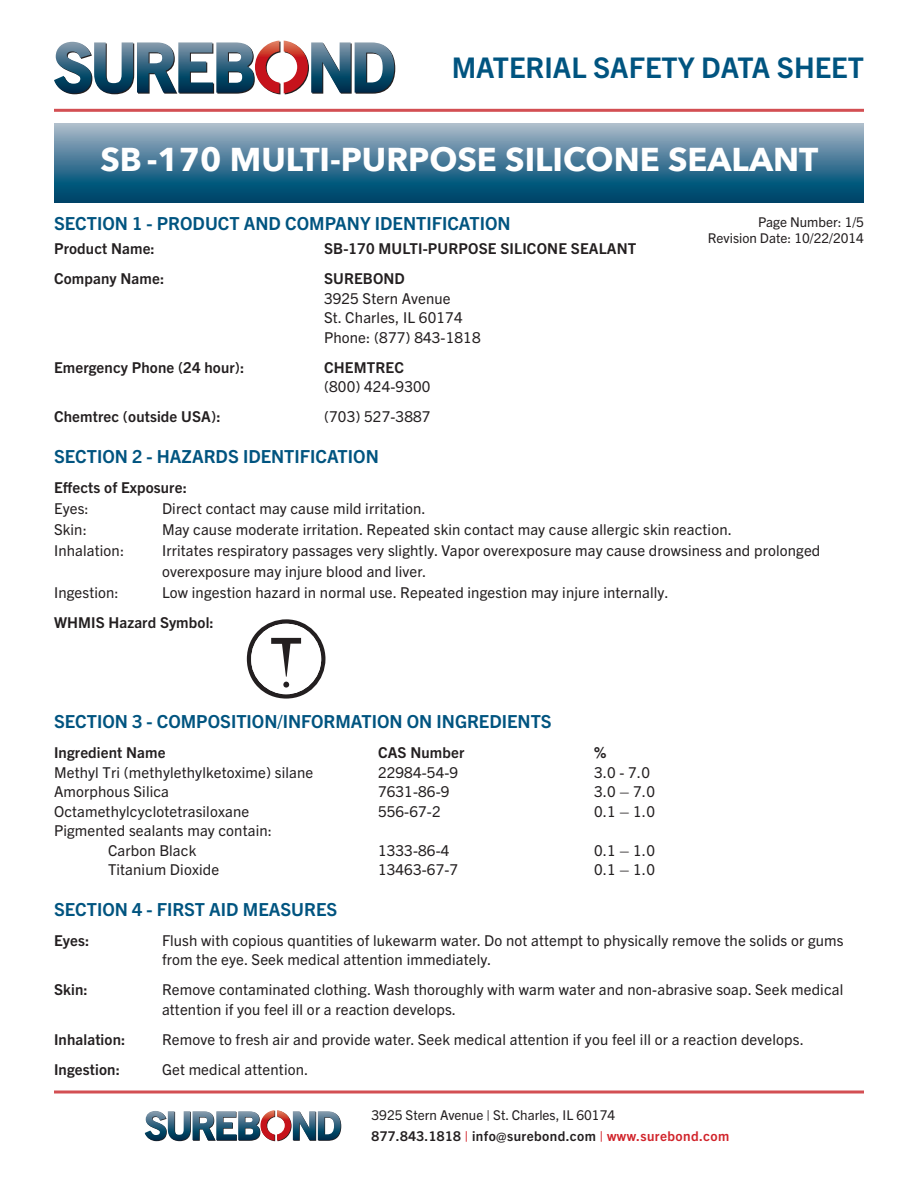
<style>
.page{position:relative;width:918px;height:1188px;background:#fff}
.page>*{position:absolute;margin:0;border:0;box-sizing:border-box;transform-origin:0 0}
.t1{font:700 33px "Avenir Next";color:#fff}
.t2{font:700 28.5px "Trade Gothic Next LT Pro";color:#005480}
.t3{font:700 18px "Trade Gothic Next LT Pro";color:#005480}
.t4{font:15px/19.5px "Trade Gothic Next LT Pro";letter-spacing:.01em;color:#231f20}
.t5{font:700 15px "Trade Gothic Next LT Pro";letter-spacing:.01em;color:#231f20}
.t6{font:800 15px "Trade Gothic Next LT Pro";color:#231f20}
.t7{font:13.5px/21px "Trade Gothic Next LT Pro";color:#231f20}
.s1{font-weight:700}
.s2{font-weight:700;color:#d1232a}
</style>
<div class="page">
<svg style="left:54px;top:41px;width:341px;height:53px"></svg>
<svg style="left:54px;top:123px;width:810px;height:79px;background:#467a97"></svg>
<hr style="left:54px;top:109px;width:810px;height:3px;background:#d34f53">
<svg style="left:54px;top:1090px;width:810px;height:4px;background:#dd7a7d"></svg>
<svg style="left:145px;top:1110px;width:196px;height:31px"></svg>
<svg style="left:246px;top:619px;width:80px;height:80px"></svg>
<h2 class="t2" style="left:452px;top:48px;width:414px">MATERIAL SAFETY DATA SHEET</h2>
<h1 class="t1" style="left:100px;top:131px;width:719px">SB -170 MULTI-PURPOSE SILICONE SEALANT</h1>
<p class="t3" style="left:54px;top:211px;width:458px">SECTION 1 - PRODUCT AND COMPANY IDENTIFICATION</p>
<p class="t5" style="left:54px;top:238px;width:102px">Product Name:</p>
<p class="t5" style="left:324px;top:238px;width:314px">SB-170 MULTI-PURPOSE SILICONE SEALANT</p>
<p class="t5" style="left:54px;top:268px;width:112px">Company Name:</p>
<p class="t5" style="left:324px;top:268px;width:82px">SUREBOND</p>
<p class="t4" style="left:324px;top:287px;width:158px">3925 Stern Avenue<br>St. Charles, IL 60174<br>Phone: (877) 843-1818</p>
<p class="t5" style="left:54px;top:357px;width:192px">Emergency Phone (24 hour):</p>
<p class="t5" style="left:324px;top:357px;width:81px">CHEMTREC</p>
<p class="t4" style="left:324px;top:376px;width:108px">(800) 424-9300</p>
<p class="t5" style="left:54px;top:406px;width:168px">Chemtrec (outside USA):</p>
<p class="t4" style="left:324px;top:406px;width:108px">(703) 527-3887</p>
<p class="t3" style="left:54px;top:443px;width:326px">SECTION 2 - HAZARDS IDENTIFICATION</p>
<p class="t5" style="left:54px;top:477px;width:134px">Effects of Exposure:</p>
<p class="t4" style="left:54px;top:497px;width:36px">Eyes:</p>
<p class="t4" style="left:162px;top:497px;width:265px">Direct contact may cause mild irritation.</p>
<p class="t4" style="left:54px;top:518px;width:34px">Skin:</p>
<p class="t4" style="left:162px;top:518px;width:572px">May cause moderate irritation. Repeated skin contact may cause allergic skin reaction.</p>
<p class="t4" style="left:54px;top:539px;width:72px">Inhalation:</p>
<p class="t4" style="left:162px;top:539px;width:660px;line-height:21px">Irritates respiratory passages very slightly. Vapor overexposure may cause drowsiness and prolonged overexposure may injure blood and liver.</p>
<p class="t4" style="left:54px;top:581px;width:66px">Ingestion:</p>
<p class="t4" style="left:162px;top:581px;width:508px">Low ingestion hazard in normal use. Repeated ingestion may injure internally.</p>
<p class="t5" style="left:54px;top:612px;width:161px">WHMIS Hazard Symbol:</p>
<p class="t7" style="left:708px;top:213px;width:158px;line-height:16.2px;text-align:right">Page Number: 1/5<br>Revision Date: 10/22/2014</p>
<p class="t3" style="left:54px;top:709px;width:499px">SECTION 3 - COMPOSITION/INFORMATION ON INGREDIENTS</p>
<p class="t5" style="left:54px;top:742px;width:113px">Ingredient Name</p>
<p class="t5" style="left:378px;top:742px;width:88px">CAS Number</p>
<p class="t6" style="left:594px;top:742px;width:14px">%</p>
<p class="t4" style="left:54px;top:761px;width:261px">Methyl Tri (methylethylketoxime) silane</p>
<p class="t4" style="left:378px;top:761px;width:82px">22984-54-9</p>
<p class="t4" style="left:594px;top:761px;width:57px">3.0 - 7.0</p>
<p class="t4" style="left:54px;top:781px;width:117px">Amorphous Silica</p>
<p class="t4" style="left:378px;top:781px;width:73px">7631-86-9</p>
<p class="t4" style="left:594px;top:781px;width:62px">3.0 – 7.0</p>
<p class="t4" style="left:54px;top:800px;width:197px">Octamethylcyclotetrasiloxane</p>
<p class="t4" style="left:378px;top:800px;width:64px">556-67-2</p>
<p class="t4" style="left:594px;top:800px;width:62px">0.1 – 1.0</p>
<p class="t4" style="left:108px;top:820px;width:166px;text-indent:-54px">Pigmented sealants may contain:<br>Carbon Black</p>
<p class="t4" style="left:378px;top:839px;width:73px">1333-86-4</p>
<p class="t4" style="left:594px;top:839px;width:62px">0.1 – 1.0</p>
<p class="t4" style="left:108px;top:859px;width:113px">Titanium Dioxide</p>
<p class="t4" style="left:378px;top:859px;width:82px">13463-67-7</p>
<p class="t4" style="left:594px;top:859px;width:62px">0.1 – 1.0</p>
<p class="t3" style="left:54px;top:896px;width:285px">SECTION 4 - FIRST AID MEASURES</p>
<p class="t5" style="left:54px;top:930px;width:37px">Eyes:</p>
<p class="t4" style="left:162px;top:929px;width:683px">Flush with copious quantities of lukewarm water. Do not attempt to physically remove the solids or gums from the eye. Seek medical attention immediately.</p>
<p class="t5" style="left:54px;top:979px;width:35px">Skin:</p>
<p class="t4" style="left:162px;top:979px;width:683px">Remove contaminated clothing. Wash thoroughly with warm water and non-abrasive soap. Seek medical attention if you feel ill or a reaction develops.</p>
<p class="t5" style="left:54px;top:1029px;width:73px">Inhalation:</p>
<p class="t4" style="left:162px;top:1028px;width:643px">Remove to fresh air and provide water. Seek medical attention if you feel ill or a reaction develops.</p>
<p class="t5" style="left:54px;top:1059px;width:67px">Ingestion:</p>
<p class="t4" style="left:162px;top:1058px;width:148px">Get medical attention.</p>
<p class="t7" style="left:372px;top:1103px;width:359px">3925 Stern Avenue | St. Charles, IL 60174<br><span class="s1">877.843.1818</span> <span class="s2">|</span> <span class="s1">info@surebond.com</span> <span class="s2">| www.surebond.com</span></p>
</div>
